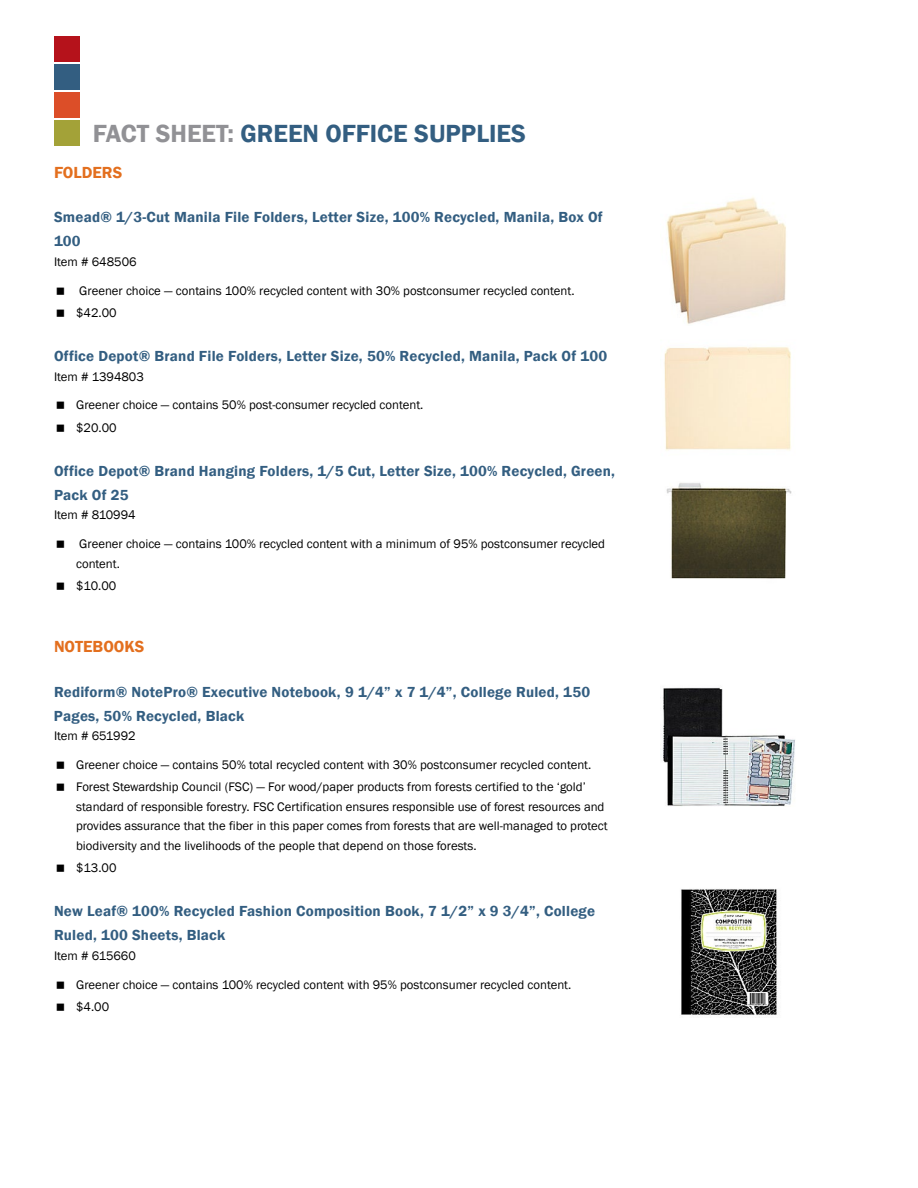
<style>
.page{position:relative;width:918px;height:1188px;background:#fff}
.page>*{position:absolute;margin:0;border:0;box-sizing:border-box;transform-origin:0 0}
.t1{font:600 25.5px "Franklin Gothic";color:#335e81}
.t2{font:600 16.5px "Franklin Gothic";color:#e36f1e}
.t3{font:600 15px/24px "Franklin Gothic";letter-spacing:.015em;color:#335e81}
.t4{font:12.75px/22.2px "Franklin Gothic";color:#000}
.s1{color:#919195}
</style>
<div class="page">
<div style="left:54px;top:93px;width:26px;height:25px;background:#dc4e28"></div>
<div style="left:54px;top:37px;width:26px;height:25px;background:#b5121b"></div>
<div style="left:54px;top:65px;width:26px;height:25px;background:#335e81"></div>
<div style="left:54px;top:121px;width:26px;height:25px;background:#a3a238"></div>
<img style="left:666px;top:197px;width:120px;height:127px">
<img style="left:664px;top:347px;width:128px;height:232px">
<img style="left:663px;top:687px;width:132px;height:119px">
<img style="left:681px;top:889px;width:97px;height:126px">
<h1 class="t1" style="left:93px;top:118px;width:435px"><span class="s1">fact sheet:</span> Green Office supplies</h1>
<p class="t2" style="left:54px;top:162px;width:68px">Fold ers</p>
<p class="t3" style="left:54px;top:205px;width:550px">Smead® 1/3-Cut Manila File Folders, Letter Size, 100% Recycled, Manila, Box Of<br>100</p>
<p class="t4" style="left:54px;top:251px;width:84px">Item # 648506</p>
<p class="t4" style="left:76px;top:280px;width:500px">Greener choice — contains 100% recycled content with 30% postconsumer recycled content. $42.00</p>
<p class="t3" style="left:54px;top:344px;width:555px">Office Depot® Brand File Folders, Letter Size, 50% Recycled, Manila, Pack Of 100</p>
<p class="t4" style="left:54px;top:365px;width:91px">Item # 1394803</p>
<p class="t4" style="left:76px;top:394px;width:349px">Greener choice — contains 50% post-consumer recycled content. $20.00</p>
<p class="t3" style="left:54px;top:459px;width:563px">Office Depot® Brand Hanging Folders, 1/5 Cut, Letter Size, 100% Recycled, Green,<br>Pack Of 25</p>
<p class="t4" style="left:54px;top:504px;width:83px">Item # 810994</p>
<p class="t4" style="left:76px;top:535px;width:530px;line-height:19.5px">Greener choice — contains 100% recycled content with a minimum of 95% postconsumer recycled content.</p>
<p class="t4" style="left:76px;top:575px;width:42px">$10.00</p>
<p class="t2" style="left:54px;top:637px;width:50px">Noteboo</p>
<p class="t2" style="left:124px;top:637px;width:20px">ks</p>
<p class="t3" style="left:54px;top:680px;width:538px">Rediform® NotePro® Executive Notebook, 9 1/4” x 7 1/4”, College Ruled, 150<br>Pages, 50% Recycled, Black</p>
<p class="t4" style="left:54px;top:725px;width:83px">Item # 651992</p>
<p class="t4" style="left:76px;top:754px;width:517px">Greener choice — contains 50% total recycled content with 30% postconsumer recycled content.<br>Forest Stewardship Council (FSC) — For wood/paper products from forests certified to the ‘gold’</p>
<p class="t4" style="left:76px;top:797px;width:533px;line-height:19.5px">standard of responsible forestry. FSC Certification ensures responsible use of forest resources and provides assurance that the fiber in this paper comes from forests that are well-managed to protect biodiversity and the livelihoods of the people that depend on those forests.</p>
<p class="t4" style="left:76px;top:857px;width:42px">$13.00</p>
<p class="t3" style="left:54px;top:899px;width:543px">New Leaf® 100% Recycled Fashion Composition Book, 7 1/2” x 9 3/4”, College<br>Ruled, 100 Sheets, Black</p>
<p class="t4" style="left:54px;top:945px;width:83px">Item # 615660</p>
<p class="t4" style="left:76px;top:974px;width:497px">Greener choice — contains 100% recycled content with 95% postconsumer recycled content. $4.00</p>
</div>
